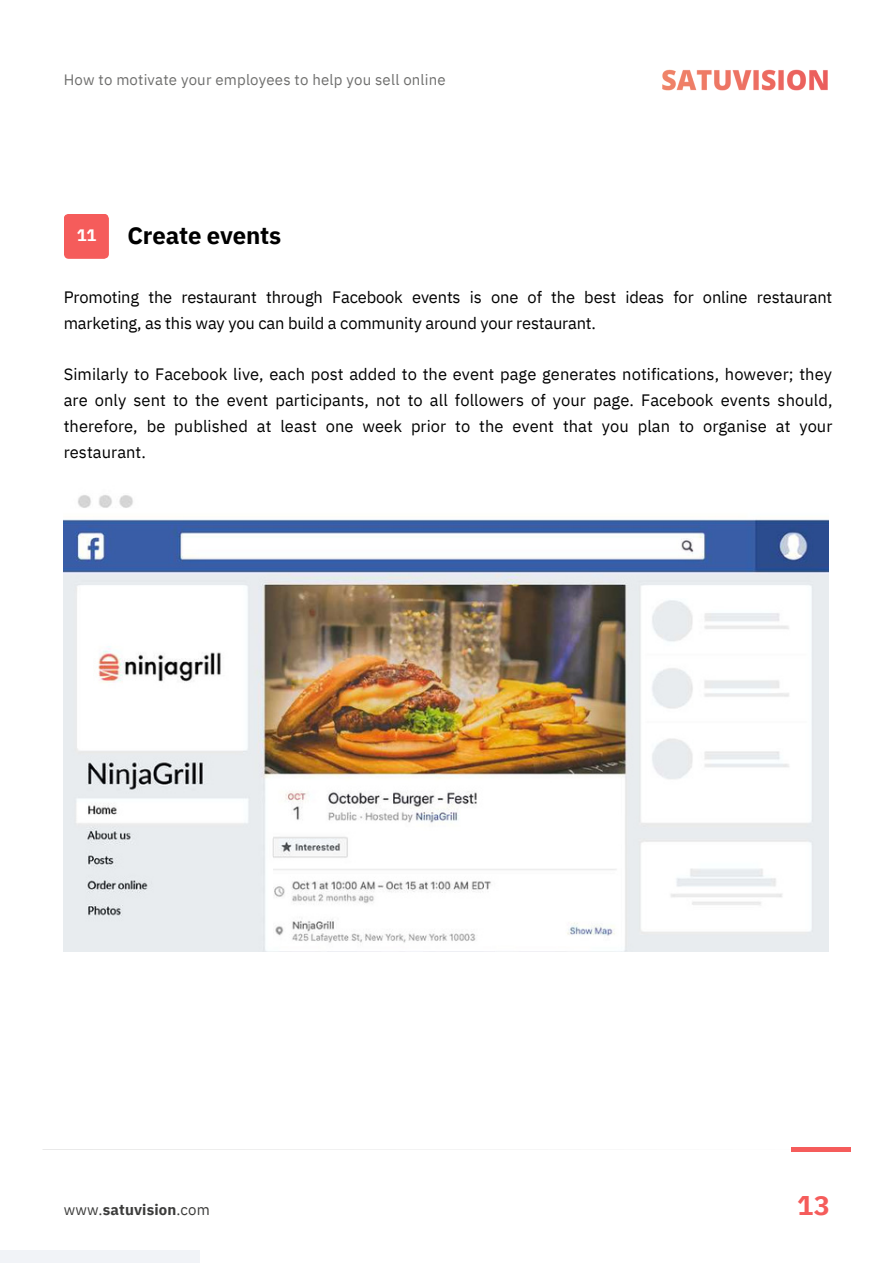
<style>
.page{position:relative;width:893px;height:1264px;background:#fff}
.page>*{position:absolute;margin:0;border:0;box-sizing:border-box;transform-origin:0 0}
.t1{font:700 27px "IBM Plex Sans";color:#f55c5b}
.t2{font:700 24px "IBM Plex Sans";letter-spacing:-.01em;color:#000}
.t3{font:16.5px/25.8px "IBM Plex Sans";letter-spacing:-.01em;color:#000}
.t4{font:700 16.5px "IBM Plex Sans";color:#fff}
.t5{font:15px "IBM Plex Sans";letter-spacing:.015em;color:#6f6f6e}
.t6{font:700 15px "IBM Plex Sans";letter-spacing:.01em;color:#3c3c3b}
.s1{font-weight:400}
</style>
<div class="page">
<div style="left:0;top:1249px;width:200px;height:13px;background:#f1f3f7"></div>
<div style="left:64px;top:214px;width:45px;height:45px;background:#f55c5b;border-radius:5px"></div>
<hr style="left:42px;top:144px;width:807px;height:1px;background:#c6c6c5">
<hr style="left:42px;top:1149px;width:808px;height:1px;background:#c6c6c5">
<hr style="left:791px;top:1147px;width:59px;height:4px;background:#f55c5b">
<img style="left:64px;top:495px;width:764px;height:456px">
<img style="left:662px;top:69px;width:166px;height:22px">
<p class="t5" style="left:64px;top:70px;width:383px">How to motivate your employees to help you sell online</p>
<p class="t4" style="left:77px;top:224px;width:21px">11</p>
<p class="t2" style="left:127px;top:220px;width:155px">Create events</p>
<p class="t3" style="left:64px;top:283px;width:770px">Promoting the restaurant through Facebook events is one of the best ideas for online restaurant marketing, as this way you can build a community around your restaurant.</p>
<p class="t3" style="left:64px;top:361px;width:770px;text-align:justify">Similarly to Facebook live, each post added to the event page generates notifications, however; they are only sent to the event participants, not to all followers of your page. Facebook events should, therefore, be published at least one week prior to the event that you plan to organise at your restaurant.</p>
<p class="t6" style="left:64px;top:1199px;width:147px"><span class="s1">www.</span>satuvision<span class="s1">.com</span></p>
<p class="t1" style="left:797px;top:1187px;width:34px">13</p>
</div>
